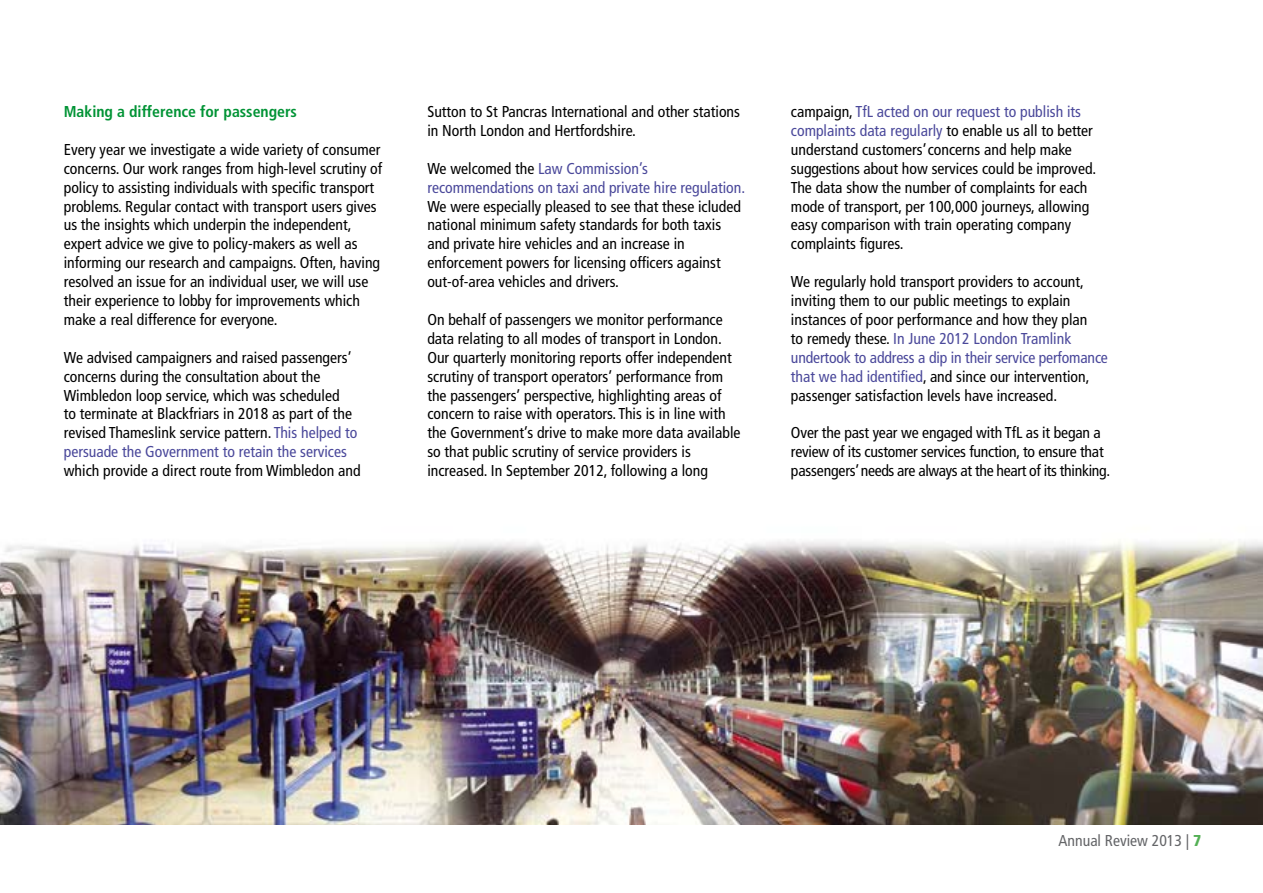
<style>
.page{position:relative;width:1263px;height:893px;background:#fff}
.page>*{position:absolute;margin:0;border:0;box-sizing:border-box;transform-origin:0 0}
.t1{font:condensed 15.75px/18.9px "Frutiger";color:#000}
.t2{font:condensed 15.75px/18.9px "Frutiger";color:#4b499b}
.t3{font:700 condensed 15.75px "Frutiger";color:#009335}
.t4{font:condensed 15.75px "Frutiger";color:#646568}
.s1{color:#4b499b}
.s2{color:#000}
.s3{font-weight:900;color:#54b055}
</style>
<div class="page">
<img style="left:0;top:541px;width:1263px;height:284px">
<p class="t3" style="left:64px;top:102px;width:235px">Making a difference for passengers</p>
<p class="t1" style="left:64px;top:140px;width:320px">Every year we investigate a wide variety of consumer concerns. Our work ranges from high-level scrutiny of policy to assisting individuals with specific transport problems. Regular contact with transport users gives us the insights which underpin the independent, expert advice we give to policy-makers as well as informing our research and campaigns. Often, having resolved an issue for an individual user, we will use their experience to lobby for improvements which make a real difference for everyone.</p>
<p class="t1" style="left:64px;top:348px;width:295px">We advised campaigners and raised passengers’ concerns during the consultation about the Wimbledon loop service, which was scheduled<br>to terminate at Blackfriars in 2018 as part of the revised Thameslink service pattern. <span class="s1">This helped to persuade the Government to retain the services</span></p>
<p class="t1" style="left:64px;top:461px;width:298px">which provide a direct route from Wimbledon and</p>
<p class="t1" style="left:427px;top:102px;width:314px">Sutton to St Pancras International and other stations in North London and Hertfordshire.</p>
<p class="t2" style="left:427px;top:159px;width:319px"><span class="s2">We welcomed the</span> Law Commission’s recommendations on taxi and private hire regulation.</p>
<p class="t1" style="left:427px;top:197px;width:315px">We were especially pleased to see that these icluded national minimum safety standards for both taxis and private hire vehicles and an increase in enforcement powers for licensing officers against out-of-area vehicles and drivers.</p>
<p class="t1" style="left:427px;top:310px;width:315px">On behalf of passengers we monitor performance data relating to all modes of transport in London.<br>Our quarterly monitoring reports offer independent scrutiny of transport operators’ performance from the passengers’ perspective, highlighting areas of concern to raise with operators. This is in line with the Government’s drive to make more data available so that public scrutiny of service providers is increased. In September 2012, following a long</p>
<p class="t1" style="left:791px;top:102px;width:307px">campaign, <span class="s1">TfL acted on our request to publish its complaints data regularly</span> to enable us all to better understand customers’ concerns and help make suggestions about how services could be improved.<br>The data show the number of complaints for each mode of transport, per 100,000 journeys, allowing easy comparison with train operating company complaints figures.</p>
<p class="t1" style="left:791px;top:272px;width:318px">We regularly hold transport providers to account, inviting them to our public meetings to explain instances of poor performance and how they plan<br>to remedy these. <span class="s1">In June 2012 London Tramlink undertook to address a dip in their service perfomance that we had identified</span>, and since our intervention, passenger satisfaction levels have increased.</p>
<p class="t1" style="left:791px;top:424px;width:321px">Over the past year we engaged with TfL as it began a review of its customer services function, to ensure that passengers’ needs are always at the heart of its thinking.</p>
<p class="t4" style="left:1058px;top:832px;width:144px">Annual Review 2013 | <span class="s3">7</span></p>
</div>
